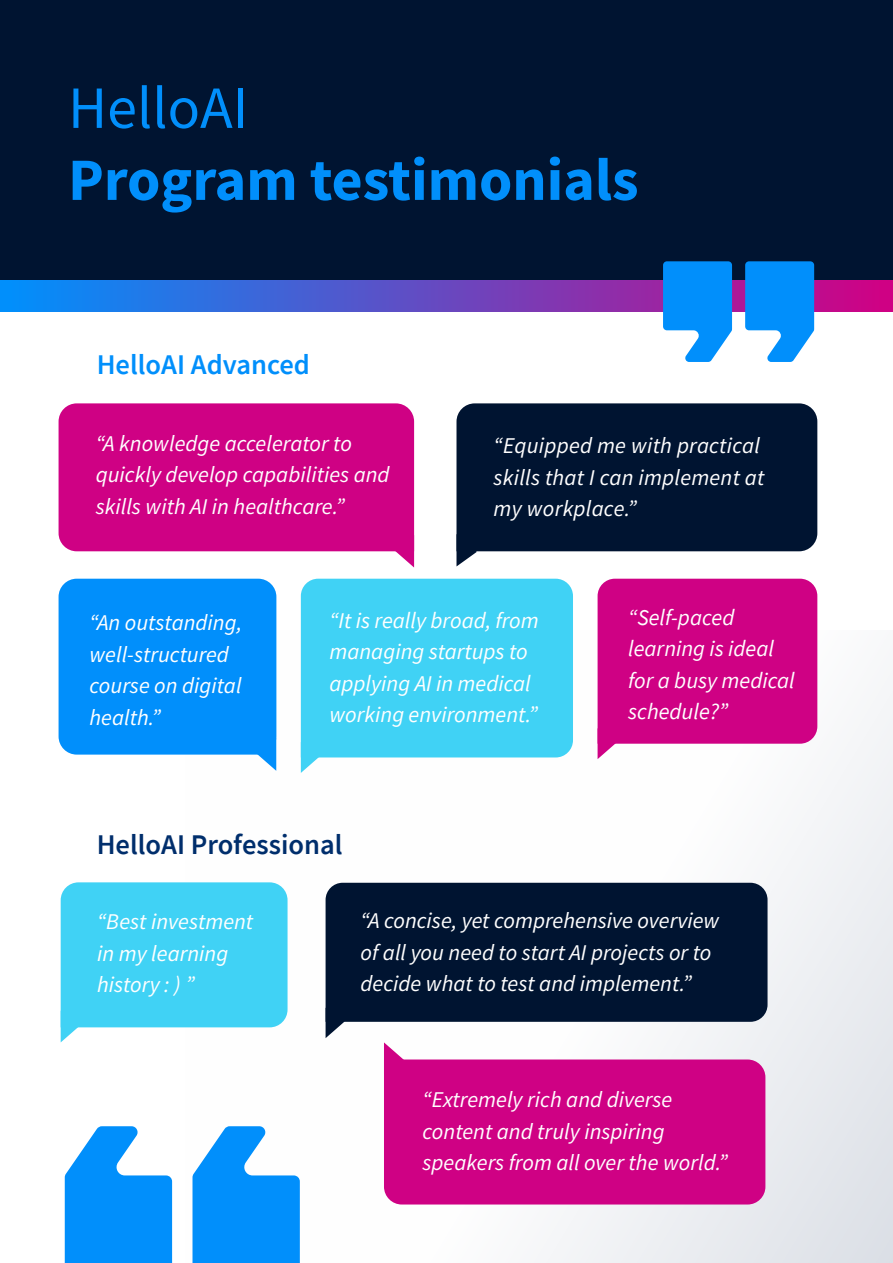
<style>
.page{position:relative;width:893px;height:1263px;background:#fff}
.page>*{position:absolute;margin:0;border:0;box-sizing:border-box;transform-origin:0 0}
.t1{font:700 60px "Source Sans Pro";color:#018ffb}
.t2{font:60px "Source Sans Pro";color:#018ffb}
.t3{font:600 28.5px "Source Sans Pro";color:#002e6c}
.t4{font:600 28.5px "Source Sans Pro";color:#018ffb}
.t5{font:italic 22.5px/31.5px "Source Sans Variable";color:#fff}
.t6{font:italic 22.5px/31.5px "Source Sans Pro";color:#fff}
</style>
<div class="page">
<svg style="left:276px;top:630px;width:617px;height:632px"></svg>
<div style="left:0;top:0;width:893px;height:283px;background:#001431"></div>
<div style="left:59px;top:403px;width:355px;height:148px;background:#cf0184"></div>
<svg style="left:394px;top:535px;width:20px;height:32px"></svg>
<div style="left:59px;top:579px;width:217px;height:176px;background:#018ffb;border-radius:18px"></div>
<svg style="left:256px;top:741px;width:20px;height:30px"></svg>
<svg style="left:192px;top:1126px;width:108px;height:137px"></svg>
<svg style="left:65px;top:1126px;width:107px;height:137px"></svg>
<div style="left:301px;top:579px;width:272px;height:178px;background:#40d2f5"></div>
<svg style="left:301px;top:742px;width:19px;height:31px"></svg>
<div style="left:384px;top:1059px;width:381px;height:145px;background:#cf0184"></div>
<svg style="left:384px;top:1042px;width:20px;height:32px"></svg>
<svg style="left:61px;top:882px;width:227px;height:160px;background:#52d6f5"></svg>
<div style="left:326px;top:883px;width:441px;height:139px;background:#001431"></div>
<svg style="left:326px;top:1008px;width:19px;height:30px"></svg>
<div style="left:456px;top:403px;width:361px;height:148px;background:#001431"></div>
<svg style="left:456px;top:534px;width:21px;height:32px"></svg>
<svg style="left:598px;top:579px;width:219px;height:180px;background:#d2168e"></svg>
<svg style="left:1px;top:281px;width:891px;height:31px;background:#5b50c6"></svg>
<svg style="left:663px;top:261px;width:69px;height:101px"></svg>
<svg style="left:745px;top:261px;width:69px;height:101px"></svg>
<h1 class="t2" style="left:68px;top:70px;width:182px">HelloAI</h1>
<h1 class="t1" style="left:68px;top:139px;width:572px">Program testimonials</h1>
<p class="t4" style="left:97px;top:346px;width:215px">HelloAI Advanced</p>
<p class="t5" style="left:96px;top:428px;width:295px">“A knowledge accelerator to quickly develop capabilities and skills with AI in healthcare.”</p>
<p class="t5" style="left:494px;top:430px;width:272px">“Equipped me with practical skills that I can implement at my workplace.”</p>
<p class="t5" style="left:89px;top:607px;width:154px">“An outstanding, well-structured course on digital health.”</p>
<p class="t6" style="left:329px;top:604px;width:211px">“It is really broad, from managing startups to applying AI in medical working environment.”</p>
<p class="t3" style="left:97px;top:826px;width:247px">HelloAI Professional</p>
<p class="t6" style="left:628px;top:601px;width:168px">“Self-paced learning is ideal for a busy medical schedule?”</p>
<p class="t5" style="left:97px;top:906px;width:158px">“Best investment in my learning history : ) ”</p>
<p class="t5" style="left:360px;top:905px;width:360px">“A concise, yet comprehensive overview of all you need to start AI projects or to decide what to test and implement.”</p>
<p class="t5" style="left:422px;top:1084px;width:307px">“Extremely rich and diverse content and truly inspiring speakers from all over the world.”</p>
</div>
